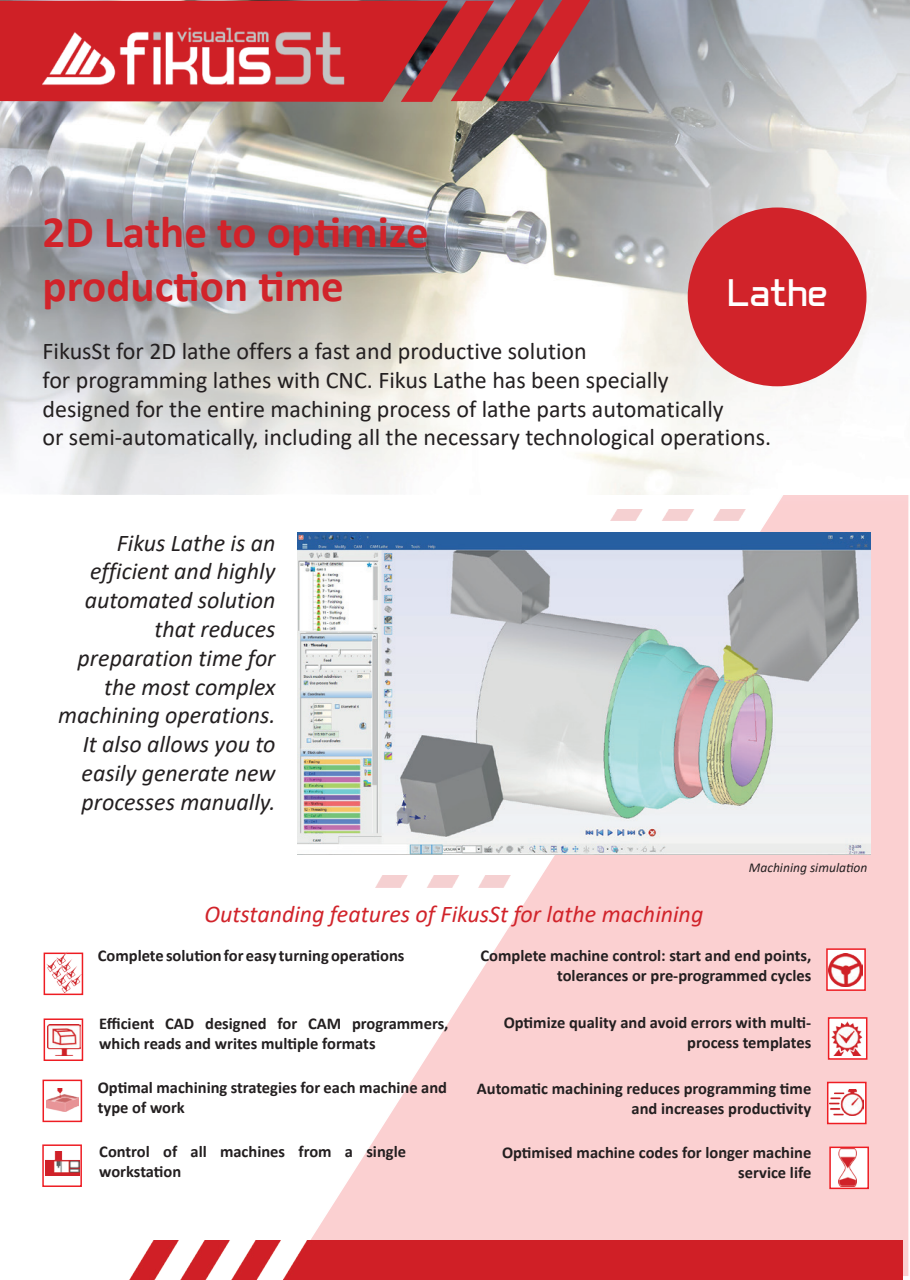
<style>
.page{position:relative;width:910px;height:1280px;background:#fff}
.page>*{position:absolute;margin:0;border:0;box-sizing:border-box;transform-origin:0 0}
.t1{font:700 45px/54px "Calibri";color:#d1232a}
.t2{font:39px "Effective Way 7";color:#fff}
.t3{font:24px/28.8px "Calibri";color:#231f20}
.t4{font:italic 24px/28.8px "Calibri";color:#231f20;text-align:right}
.t5{font:italic 24px "Calibri";color:#d1232a}
.t6{font:700 16.5px/19.8px "Calibri";color:#231f20;text-align:right}
.t7{font:italic 13.5px "Calibri";color:#231f20}
</style>
<div class="page">
<svg style="left:297px;top:494px;width:612px;height:786px"></svg>
<img style="left:0;top:0;width:910px;height:494px">
<svg style="left:0;top:0;width:590px;height:102px;background:#b43339"></svg>
<div style="left:688px;top:207px;width:178px;height:179px;background:#d1232a;border-radius:50%"></div>
<img style="left:298px;top:533px;width:573px;height:321px">
<img style="left:129px;top:1241px;width:773px;height:39px">
<img style="left:376px;top:876px;width:135px;height:11px">
<img style="left:611px;top:509px;width:134px;height:12px">
<svg style="left:828px;top:1017px;width:39px;height:43px"></svg>
<svg style="left:44px;top:1018px;width:39px;height:43px"></svg>
<div style="left:43px;top:1079px;width:39px;height:43px;background:#fff;border:2px solid #ee1d23"></div>
<div style="left:42px;top:1144px;width:40px;height:43px;background:#fff;border:2px solid #ee1d23"></div>
<div style="left:827px;top:1082px;width:40px;height:42px;background:#fff;border:2px solid #ee1d23"></div>
<div style="left:829px;top:1146px;width:40px;height:43px;background:#fff;border:2px solid #ee1d23"></div>
<img style="left:829px;top:1089px;width:35px;height:27px">
<img style="left:46px;top:1088px;width:33px;height:23px">
<img style="left:830px;top:1022px;width:34px;height:33px">
<svg style="left:44px;top:952px;width:39px;height:43px"></svg>
<div style="left:826px;top:948px;width:40px;height:43px;background:#fff;border:2px solid #ee1d23"></div>
<img style="left:46px;top:1151px;width:34px;height:24px">
<img style="left:829px;top:953px;width:34px;height:33px">
<img style="left:839px;top:1149px;width:18px;height:38px">
<img style="left:46px;top:952px;width:35px;height:40px">
<img style="left:48px;top:1024px;width:32px;height:31px">
<img style="left:43px;top:21px;width:306px;height:77px">
<h1 class="t1" style="left:43px;top:205px;width:388px">2D Lathe to optimize production time</h1>
<p class="t3" style="left:43px;top:336px;width:730px">FikusSt for 2D lathe offers a fast and productive solution<br>for programming lathes with CNC. Fikus Lathe has been specially<br>designed for the entire machining process of lathe parts automatically<br>or semi-automatically, including all the necessary technological operations.</p>
<h2 class="t2" style="left:729px;top:270px;width:102px">Lathe</h2>
<h3 class="t4" style="left:58px;top:527px;width:219px">Fikus Lathe is an efficient and highly automated solution that reduces preparation time for the most complex machining operations.<br>It also allows you to easily generate new processes manually.</h3>
<p class="t7" style="left:749px;top:858px;width:120px">Machining simulation</p>
<h3 class="t5" style="left:204px;top:897px;width:500px">Outstanding features of FikusSt for lathe machining</h3>
<p class="t6" style="left:98px;top:946px;width:308px">Complete solution for easy turning operations</p>
<p class="t6" style="left:481px;top:945px;width:332px">Complete machine control: start and end points, tolerances or pre-programmed cycles</p>
<p class="t6" style="left:99px;top:1014px;width:351px;text-align:left">Efficient CAD designed for CAM programmers, which reads and writes multiple formats</p>
<p class="t6" style="left:98px;top:1077px;width:351px;text-align:left">Optimal machining strategies for each machine and type of work</p>
<p class="t6" style="left:99px;top:1141px;width:308px;text-align:left">Control of all machines from a single workstation</p>
<p class="t6" style="left:504px;top:1013px;width:309px">Optimize quality and avoid errors with multi&shy;process templates</p>
<p class="t6" style="left:477px;top:1078px;width:336px">Automatic machining reduces programming time and increases productivity</p>
<p class="t6" style="left:502px;top:1142px;width:311px">Optimised machine codes for longer machine service life</p>
</div>
